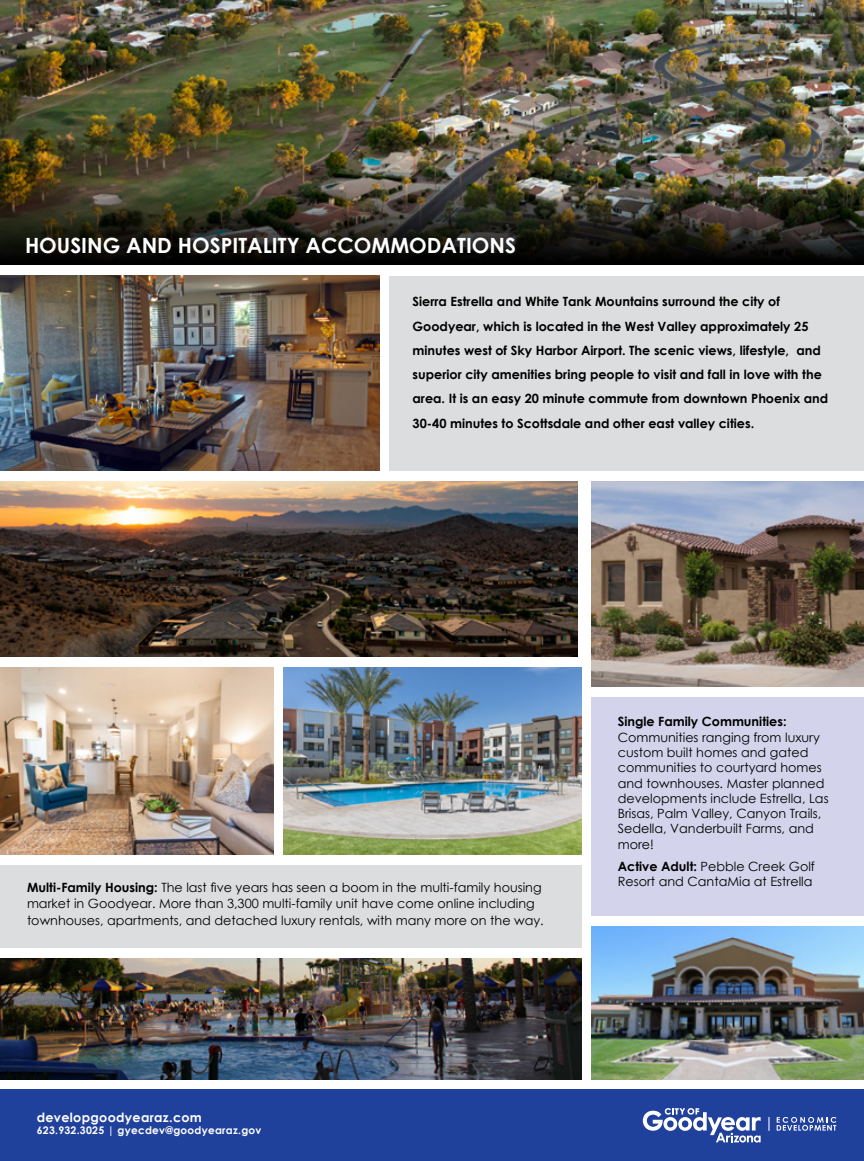
<style>
.page{position:relative;width:864px;height:1161px;background:#fff}
.page>*{position:absolute;margin:0;border:0;box-sizing:border-box;transform-origin:0 0}
.t1{font:700 21px "Century Gothic";color:#fff}
.t2{font:12.75px/15.3px "Century Gothic";color:#000}
.t3{font:700 12.75px/24.3px "Century Gothic";color:#000}
.t4{font:700 12.75px "Century Gothic";letter-spacing:.025em;color:#fff}
.t5{font:700 10.5px "Century Gothic";letter-spacing:.025em;color:#fff}
.s1{font-weight:700}
</style>
<div class="page">
<div style="left:390px;top:276px;width:474px;height:195px;background:#dcddde"></div>
<img style="left:284px;top:668px;width:297px;height:187px">
<div style="left:592px;top:697px;width:272px;height:218px;background:#d3d4eb"></div>
<div style="left:0;top:866px;width:581px;height:82px;background:#dcddde"></div>
<div style="left:0;top:1090px;width:864px;height:71px;background:#20419b"></div>
<img style="left:0;top:276px;width:379px;height:195px">
<img style="left:0;top:668px;width:273px;height:187px">
<img style="left:0;top:482px;width:577px;height:175px">
<img style="left:0;top:958px;width:581px;height:121px">
<img style="left:592px;top:482px;width:272px;height:204px">
<img style="left:592px;top:926px;width:272px;height:153px">
<img style="left:0;top:0;width:864px;height:129px">
<img style="left:0;top:129px;width:864px;height:136px">
<svg style="left:643px;top:1108px;width:118px;height:35px"></svg>
<svg style="left:777px;top:1117px;width:59px;height:14px"></svg>
<svg style="left:768px;top:1117px;width:2px;height:14px"></svg>
<h1 class="t1" style="left:25px;top:229px;width:492px">HOUSING AND HOSPITALITY ACCOMMODATIONS</h1>
<p class="t3" style="left:413px;top:289px;width:417px">Sierra Estrella and White Tank Mountains surround the city of Goodyear, which is located in the West Valley approximately 25 minutes west of Sky Harbor Airport. The scenic views, lifestyle, and superior city amenities bring people to visit and fall in love with the area. It is an easy 20 minute commute from downtown Phoenix and 30-40 minutes to Scottsdale and other east valley cities.</p>
<p class="t2" style="left:27px;top:878px;width:518px;line-height:16.8px"><span class="s1">Multi-Family Housing:</span> The last five years has seen a boom in the multi-family housing market in Goodyear. More than 3,300 multi-family unit have come online including townhouses, apartments, and detached luxury rentals, with many more on the way.</p>
<p class="t4" style="left:37px;top:1107px;width:167px">developgoodyearaz.com</p>
<p class="t5" style="left:37px;top:1122px;width:226px">623.932.3025 | gyecdev@goodyearaz.gov</p>
<p class="t3" style="left:618px;top:709px;width:170px">Single Family Communities:</p>
<p class="t2" style="left:618px;top:729px;width:212px">Communities ranging from luxury custom built homes and gated communities to courtyard homes and townhouses. Master planned developments include Estrella, Las<br>Brisas, Palm Valley, Canyon Trails,<br>Sedella, Vanderbuilt Farms, and more!</p>
<p class="t2" style="left:618px;top:858px;width:199px"><span class="s1">Active Adult:</span> Pebble Creek Golf<br>Resort and CantaMia at Estrella</p>
</div>
